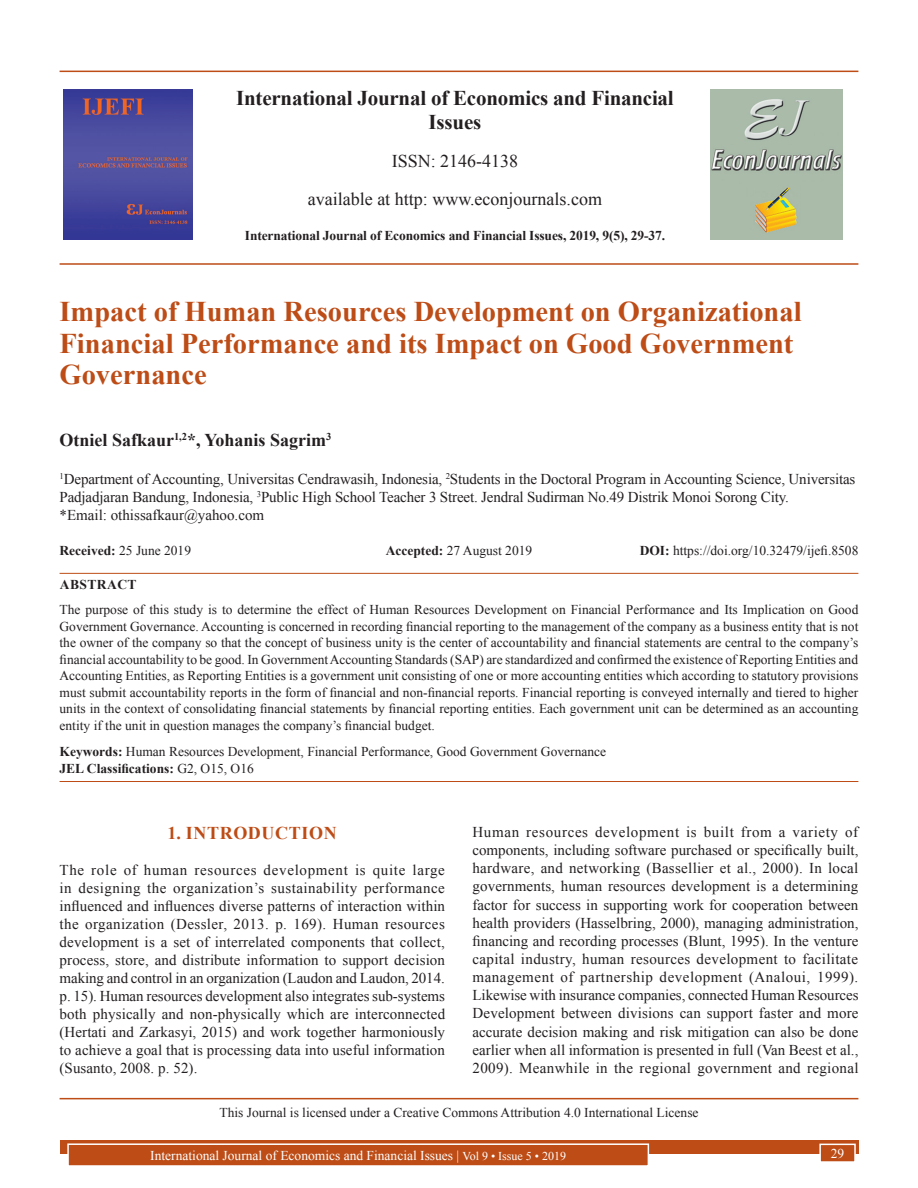
<style>
.page{position:relative;width:918px;height:1188px;background:#fff}
.page>*{position:absolute;margin:0;border:0;box-sizing:border-box;transform-origin:0 0}
.AT{font:700 28.5px/31.5px "Times New Roman";color:#bd4c16}
.Issue_details{font:700 21px/24px "Times New Roman";letter-spacing:-.01em;color:#231f20;text-align:center}
.Issue_details-2{font:18px "Times New Roman";color:#231f20}
.AU{font:700 18px "Times New Roman";color:#231f20}
.t1{font:700 18px "Times New Roman";letter-spacing:.035em;color:#bd4c16}
.TX{font:15px/18.1px "Times New Roman";letter-spacing:.005em;color:#231f20;text-align:justify}
.AFF{font:15px/18px "Times New Roman";letter-spacing:-.01em;color:#231f20}
.ABS{font:13.5px/16.5px "Times New Roman";color:#231f20;text-align:justify}
.KWD{font:13.5px/16.2px "Times New Roman";color:#231f20}
.HIS{font:13.5px "Times New Roman";color:#231f20}
.CCA{font:13.5px "Times New Roman";color:#231f20}
.Folio{font:13.5px "Times New Roman";color:#fff}
.Issue_details-3{font:700 13.5px "Times New Roman";letter-spacing:-.01em;color:#231f20}
.ABSH{font:700 13.5px "Times New Roman";letter-spacing:.035em;color:#231f20}
.s1{font-weight:700}
.s2{font-size:12px}
</style>
<div class="page">
<hr style="left:60px;top:71px;width:798px;height:1px;background:#bd4c16">
<hr style="left:60px;top:263px;width:798px;height:2px;background:#bd4c16">
<img style="left:64px;top:89px;width:129px;height:151px">
<img style="left:711px;top:89px;width:132px;height:150px">
<div style="left:60px;top:1140px;width:798px;height:13px;background:#bd4c16"></div>
<div style="left:68px;top:1144px;width:580px;height:22px;background:#bd4c16"></div>
<div style="left:67px;top:1143px;width:582px;height:24px;border:2px solid #fff"></div>
<div style="left:820px;top:1144px;width:35px;height:18px;background:#bd4c16"></div>
<div style="left:819px;top:1144px;width:37px;height:19px;border:2px solid #fff"></div>
<hr style="left:60px;top:573px;width:798px;height:1px;background:#bd4c16">
<hr style="left:60px;top:781px;width:798px;height:1px;background:#bd4c16">
<hr style="left:60px;top:1098px;width:798px;height:1px;background:#bd4c16">
<p class="Issue_details" style="left:236px;top:85px;width:439px">International Journal of Economics and Financial<br>Issues</p>
<p class="Issue_details-2" style="left:392px;top:148px;width:128px">ISSN: 2146-4138</p>
<p class="Issue_details-2" style="left:308px;top:186px;width:296px">available at http: www.econjournals.com</p>
<p class="Issue_details-3" style="left:245px;top:226px;width:422px">International Journal of Economics and Financial Issues, 2019, 9(5), 29-37.</p>
<p class="AT" style="left:60px;top:295px;width:744px">Impact of Human Resources Development on Organizational<br>Financial Performance and its Impact on Good Government<br>Governance</p>
<p class="AU" style="left:60px;top:427px;width:273px">Otniel Safkaur<sup>1,2</sup>*, Yohanis Sagrim<sup>3</sup></p>
<p class="AFF" style="left:60px;top:470px;width:797px"><sup>1</sup>Department of Accounting, Universitas Cendrawasih, Indonesia, <sup>2</sup>Students in the Doctoral Program in Accounting Science, Universitas<br>Padjadjaran Bandung, Indonesia, <sup>3</sup>Public High School Teacher 3 Street. Jendral Sudirman No.49 Distrik Monoi Sorong City.<br>*Email: othissafkaur@yahoo.com</p>
<p class="HIS" style="left:60px;top:541px;width:133px"><span class="s1">Received:</span> 25 June 2019</p>
<p class="HIS" style="left:386px;top:541px;width:148px"><span class="s1">Accepted:</span> 27 August 2019</p>
<p class="HIS" style="left:640px;top:541px;width:220px"><span class="s1">DOI:</span> https://doi.org/10.32479/ijefi.8508</p>
<p class="ABSH" style="left:60px;top:575px;width:78px">ABSTRACT</p>
<p class="ABS" style="left:60px;top:601px;width:800px">The purpose of this study is to determine the effect of Human Resources Development on Financial Performance and Its Implication on Good Government Governance. Accounting is concerned in recording financial reporting to the management of the company as a business entity that is not the owner of the company so that the concept of business unity is the center of accountability and financial statements are central to the company’s financial accountability to be good. In Government Accounting Standards (SAP) are standardized and confirmed the existence of Reporting Entities and Accounting Entities, as Reporting Entities is a government unit consisting of one or more accounting entities which according to statutory provisions must submit accountability reports in the form of financial and non-financial reports. Financial reporting is conveyed internally and tiered to higher units in the context of consolidating financial statements by financial reporting entities. Each government unit can be determined as an accounting entity if the unit in question manages the company’s financial budget.</p>
<p class="KWD" style="left:60px;top:743px;width:548px"><span class="s1">Keywords:</span> Human Resources Development, Financial Performance, Good Government Governance<br><span class="s1">JEL Classifications:</span> G2, O15, O16</p>
<p class="TX" style="left:472px;top:822px;width:388px">Human resources development is built from a variety of components, including software purchased or specifically built, hardware, and networking (Bassellier et al., 2000). In local governments, human resources development is a determining factor for success in supporting work for cooperation between health providers (Hasselbring, 2000), managing administration, financing and recording processes (Blunt, 1995). In the venture capital industry, human resources development to facilitate management of partnership development (Analoui, 1999).<br>Likewise with insurance companies, connected Human Resources Development between divisions can support faster and more accurate decision making and risk mitigation can also be done earlier when all information is presented in full (Van Beest et al., 2009). Meanwhile in the regional government and regional</p>
<p class="CCA" style="left:219px;top:1103px;width:481px">This Journal is licensed under a Creative Commons Attribution 4.0 International License</p>
<h1 class="t1" style="left:168px;top:820px;width:171px">1. INTRODUCTION</h1>
<p class="TX" style="left:60px;top:860px;width:387px">The role of human resources development is quite large in designing the organization’s sustainability performance influenced and influences diverse patterns of interaction within the organization (Dessler, 2013. p. 169). Human resources development is a set of interrelated components that collect, process, store, and distribute information to support decision making and control in an organization (Laudon and Laudon, 2014. p. 15). Human resources development also integrates sub-systems both physically and non-physically which are interconnected (Hertati and Zarkasyi, 2015) and work together harmoniously to achieve a goal that is processing data into useful information (Susanto, 2008. p. 52).</p>
<p class="Folio" style="left:150px;top:1146px;width:417px">International Journal of Economics and Financial Issues | <span class="s2">Vol 9 • Issue 5 • 2019</span></p>
<p class="Folio" style="left:831px;top:1144px;width:15px">29</p>
</div>
